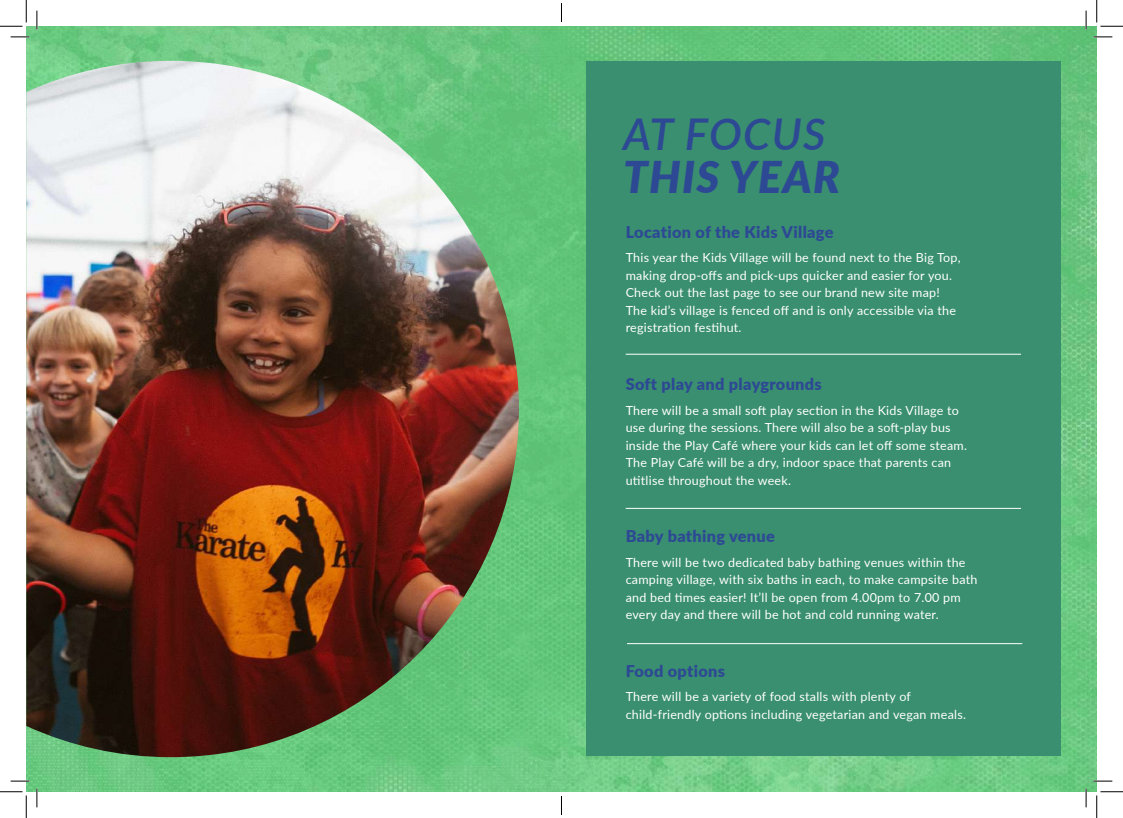
<style>
.page{position:relative;width:1123px;height:818px;background:#fff}
.page>*{position:absolute;margin:0;border:0;box-sizing:border-box;transform-origin:0 0}
.t1{font:italic 900 43.75px "Lato";letter-spacing:.03em;color:#2e4994}
.t2{font:italic 600 43.75px "Lato";letter-spacing:.03em;color:#2e4994}
.t3{font:900 16.25px "Lato";letter-spacing:.02em;color:#2e4994}
.t4{font:12.5px/17.5px "Lato";letter-spacing:.02em;color:#fff}
</style>
<div class="page">
<img style="left:26px;top:26px;width:1070px;height:766px">
<div style="left:586px;top:62px;width:475px;height:694px;background:#398f70"></div>
<img style="left:26px;top:61px;width:493px;height:696px">
<hr style="left:625px;top:354px;width:396px;height:1px;background:#fff">
<hr style="left:625px;top:508px;width:396px;height:1px;background:#fff">
<hr style="left:627px;top:643px;width:395px;height:1px;background:#fff">
<svg style="left:11px;top:36px;width:18px;height:2px"></svg>
<svg style="left:1093px;top:36px;width:19px;height:2px"></svg>
<svg style="left:11px;top:780px;width:18px;height:2px"></svg>
<svg style="left:1093px;top:780px;width:19px;height:2px"></svg>
<svg style="left:36px;top:11px;width:2px;height:18px"></svg>
<svg style="left:36px;top:788px;width:2px;height:19px"></svg>
<svg style="left:1085px;top:11px;width:1px;height:18px"></svg>
<svg style="left:1085px;top:788px;width:1px;height:19px"></svg>
<svg style="left:0;top:0;width:27px;height:27px"></svg>
<svg style="left:0;top:791px;width:27px;height:27px"></svg>
<svg style="left:1096px;top:0;width:27px;height:27px"></svg>
<svg style="left:1096px;top:791px;width:27px;height:27px"></svg>
<svg style="left:561px;top:3px;width:1px;height:19px"></svg>
<svg style="left:561px;top:796px;width:1px;height:19px"></svg>
<h1 class="t2" style="left:623px;top:102px;width:204px">AT FOCUS</h1>
<h1 class="t1" style="left:623px;top:145px;width:219px">THIS YEAR</h1>
<h2 class="t3" style="left:625px;top:220px;width:209px">Location of the Kids Village</h2>
<p class="t4" style="left:625px;top:249px;width:336px">This year the Kids Village will be found next to the Big Top, making drop-offs and pick-ups quicker and easier for you.<br>Check out the last page to see our brand new site map!<br>The kid’s village is fenced off and is only accessible via the registration festihut.</p>
<h2 class="t3" style="left:625px;top:372px;width:197px">Soft play and playgrounds</h2>
<p class="t4" style="left:625px;top:401px;width:343px">There will be a small soft play section in the Kids Village to use during the sessions. There will also be a soft-play bus inside the Play Café where your kids can let off some steam.<br>The Play Café will be a dry, indoor space that parents can utitlise throughout the week.</p>
<h2 class="t3" style="left:625px;top:524px;width:151px">Baby bathing venue</h2>
<p class="t4" style="left:625px;top:553px;width:353px">There will be two dedicated baby bathing venues within the camping village, with six baths in each, to make campsite bath and bed times easier! It’ll be open from 4.00pm to 7.00 pm every day and there will be hot and cold running water.</p>
<h2 class="t3" style="left:625px;top:658px;width:101px">Food options</h2>
<p class="t4" style="left:625px;top:687px;width:342px">There will be a variety of food stalls with plenty of child-friendly options including vegetarian and vegan meals.</p>
</div>
